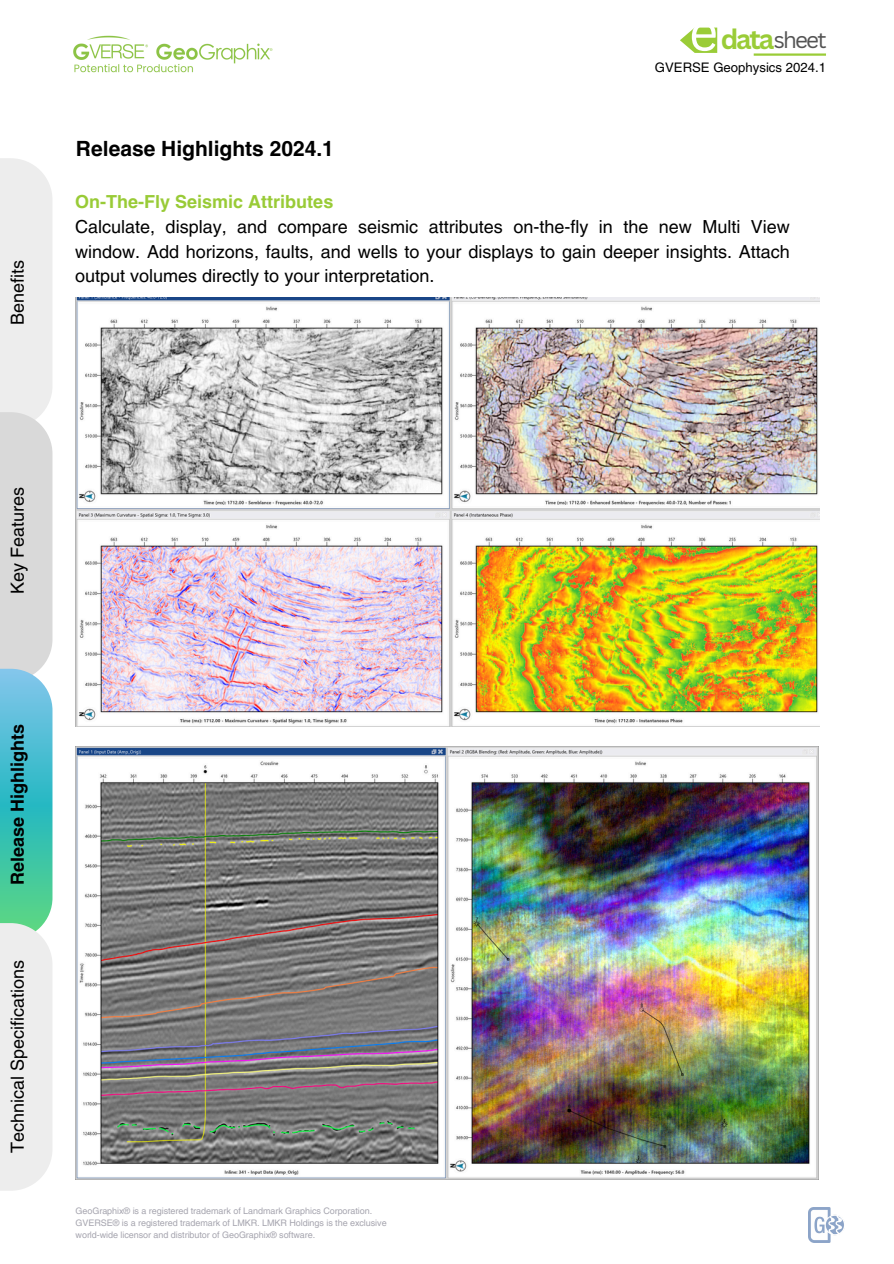
<style>
.page{position:relative;width:894px;height:1264px;background:#fff}
.page>*{position:absolute;margin:0;border:0;box-sizing:border-box;transform-origin:0 0}
.t1{font:51.15px "Canva Sans";color:#fff}
.t2{font:700 27.3px "Canva Sans";color:#9acc37}
.t3{font:22.35px "Canva Sans";letter-spacing:-.08em;color:#545454}
.t4{font:700 21px "Helvetica LT Pro";color:#000}
.t5{font:18px/24.8px "Helvetica LT Pro";color:#000}
.t6{font:700 18px "Helvetica LT Pro";color:#000}
.t7{font:13.2px "Helvetica LT Pro";color:#000}
.t8{font:9px/12px "Helvetica LT Pro";letter-spacing:-.005em;color:#a6a5af}
.s1{font-weight:700;color:#99cb37}
</style>
<div class="page">
<img style="left:75px;top:746px;width:743px;height:433px">
<img style="left:76px;top:298px;width:742px;height:428px">
<div style="left:0;top:158px;width:52px;height:269px;background:#ededed"></div>
<div style="left:0;top:412px;width:52px;height:269px;background:#d9d9d9"></div>
<svg style="left:0;top:668px;width:52px;height:255px;background:#4fc4c0"></svg>
<div style="left:0;top:923px;width:52px;height:267px;background:#ededed"></div>
<img style="left:808px;top:1207px;width:35px;height:35px">
<img style="left:73px;top:35px;width:200px;height:38px">
<hr style="left:753px;top:53px;width:72px;height:3px;background:#9acc37">
<svg style="left:680px;top:28px;width:37px;height:25px"></svg>
<h4 class="t5" style="left:7px;top:325px;width:66px;rotate:-90deg">Benefits</h4>
<p class="t1" style="left:688px;top:-4px;width:31px">e</p>
<p class="t2" style="left:720px;top:20px;width:55px">data</p>
<p class="t3" style="left:773px;top:24px;width:54px">sheet</p>
<h3 class="t4" style="left:76px;top:141px;width:259px">Release Highlights 2024.1</h3>
<h5 class="t7" style="left:654px;top:63px;width:172px">GVERSE Geophysics 2024.1</h5>
<h1 class="t5" style="left:75px;top:191px;width:716px"><span class="s1">On-The-Fly Seismic Attributes<br></span>Calculate, display, and compare seismic attributes on-the-fly in the new Multi View window. Add horizons, faults, and wells to your displays to gain deeper insights. Attach output volumes directly to your interpretation.</h1>
<h6 class="t5" style="left:7px;top:594px;width:108px;rotate:-90deg">Key Features</h6>
<h5 class="t6" style="left:11px;top:884px;width:162px;rotate:-90deg">Release Highlights</h5>
<h5 class="t5" style="left:7px;top:1153px;width:194px;rotate:-90deg">Technical Specifications</h5>
<h5 class="t8" style="left:76px;top:1205px;width:312px">GeoGraphix® is a registered trademark of Landmark Graphics Corporation.<br>GVERSE® is a registered trademark of LMKR. LMKR Holdings is the exclusive world-wide licensor and distributor of GeoGraphix® software.</h5>
</div>
